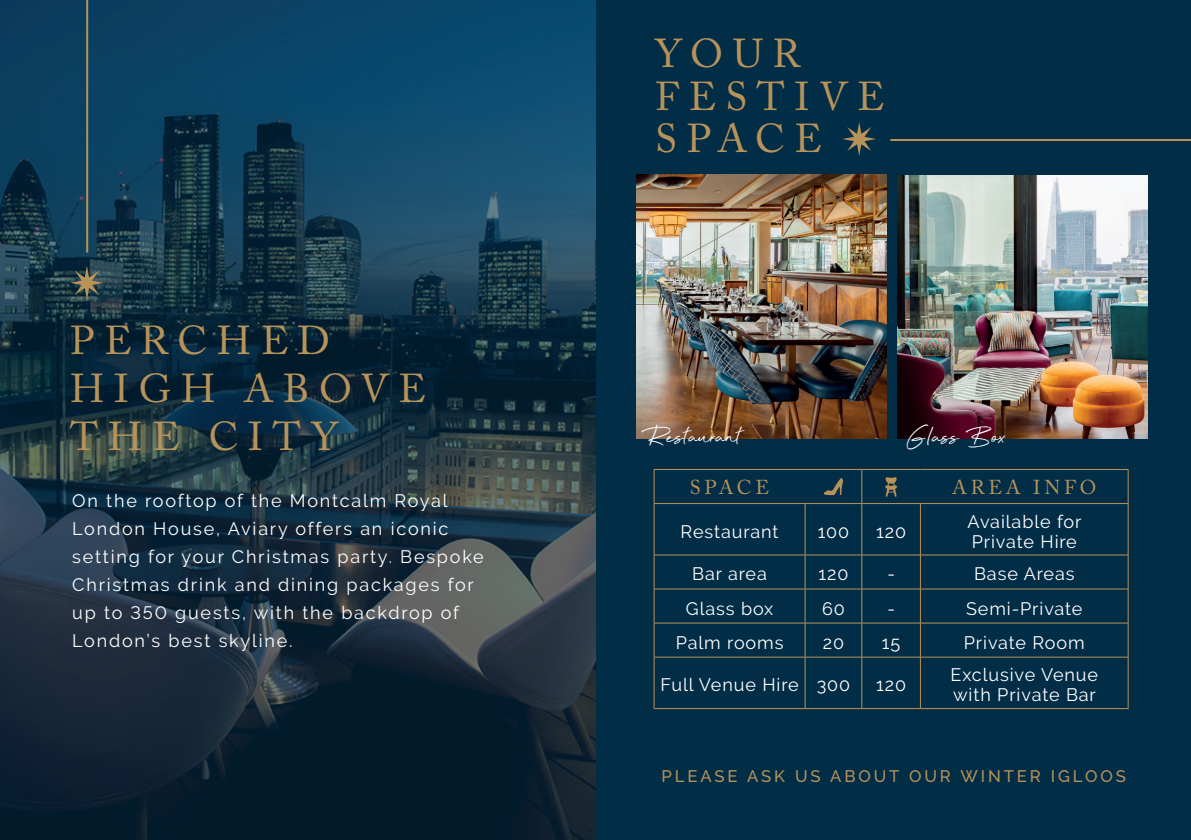
<style>
.page{position:relative;width:1191px;height:840px;background:#fff}
.page>*{position:absolute;margin:0;border:0;box-sizing:border-box;transform-origin:0 0}
.t1{font:40px/42px "Adobe Caslon Pro";letter-spacing:.24em;color:#b79359}
.t2{font:30px "Beyond Infinity";color:#fff}
.t3{font:20px "Adobe Caslon Pro";letter-spacing:.19em;color:#b79359}
.t4{font:18px/28px "Raleway";letter-spacing:.1em;color:#fff}
.t5{font:18px/20px "Raleway";letter-spacing:.05em;color:#fff}
.t6{font:18px "Raleway";letter-spacing:.08em;color:#fff}
.t7{font:500 16.6px "Raleway";letter-spacing:.175em;color:#b79359}
</style>
<div class="page">
<div style="left:0;top:0;width:1191px;height:839px;background:#022d47"></div>
<img style="left:0;top:0;width:595px;height:839px">
<hr style="left:654px;top:503px;width:151px;height:1px;background:#b79359">
<hr style="left:920px;top:503px;width:208px;height:1px;background:#b79359">
<hr style="left:654px;top:469px;width:151px;height:1px;background:#b79359">
<hr style="left:654px;top:469px;width:1px;height:34px;background:#b79359">
<hr style="left:920px;top:469px;width:208px;height:1px;background:#b79359">
<hr style="left:1127px;top:469px;width:1px;height:34px;background:#b79359">
<hr style="left:861px;top:469px;width:1px;height:34px;background:#b79359">
<hr style="left:805px;top:469px;width:56px;height:1px;background:#b79359">
<hr style="left:861px;top:469px;width:59px;height:1px;background:#b79359">
<hr style="left:805px;top:503px;width:56px;height:1px;background:#b79359">
<hr style="left:861px;top:503px;width:59px;height:1px;background:#b79359">
<hr style="left:654px;top:503px;width:1px;height:51px;background:#b79359">
<hr style="left:1127px;top:503px;width:1px;height:51px;background:#b79359">
<hr style="left:654px;top:554px;width:151px;height:1px;background:#b79359">
<hr style="left:654px;top:555px;width:1px;height:33px;background:#b79359">
<hr style="left:805px;top:554px;width:56px;height:1px;background:#b79359">
<hr style="left:861px;top:554px;width:59px;height:1px;background:#b79359">
<hr style="left:920px;top:554px;width:208px;height:1px;background:#b79359">
<hr style="left:1127px;top:555px;width:1px;height:33px;background:#b79359">
<hr style="left:654px;top:588px;width:151px;height:1px;background:#b79359">
<hr style="left:654px;top:589px;width:1px;height:33px;background:#b79359">
<hr style="left:805px;top:588px;width:56px;height:1px;background:#b79359">
<hr style="left:861px;top:588px;width:59px;height:1px;background:#b79359">
<hr style="left:920px;top:588px;width:208px;height:1px;background:#b79359">
<hr style="left:1127px;top:589px;width:1px;height:33px;background:#b79359">
<hr style="left:654px;top:622px;width:151px;height:1px;background:#b79359">
<hr style="left:654px;top:623px;width:1px;height:33px;background:#b79359">
<hr style="left:805px;top:622px;width:56px;height:1px;background:#b79359">
<hr style="left:861px;top:622px;width:59px;height:1px;background:#b79359">
<hr style="left:920px;top:622px;width:208px;height:1px;background:#b79359">
<hr style="left:1127px;top:623px;width:1px;height:33px;background:#b79359">
<hr style="left:654px;top:656px;width:151px;height:1px;background:#b79359">
<hr style="left:654px;top:657px;width:1px;height:51px;background:#b79359">
<hr style="left:805px;top:656px;width:56px;height:1px;background:#b79359">
<hr style="left:861px;top:656px;width:59px;height:1px;background:#b79359">
<hr style="left:920px;top:656px;width:208px;height:1px;background:#b79359">
<hr style="left:1127px;top:657px;width:1px;height:51px;background:#b79359">
<hr style="left:654px;top:707px;width:151px;height:1px;background:#b79359">
<hr style="left:805px;top:707px;width:56px;height:1px;background:#b79359">
<hr style="left:861px;top:707px;width:59px;height:1px;background:#b79359">
<hr style="left:920px;top:707px;width:208px;height:1px;background:#b79359">
<hr style="left:804px;top:503px;width:1px;height:51px;background:#b79359">
<hr style="left:861px;top:503px;width:1px;height:51px;background:#b79359">
<hr style="left:920px;top:503px;width:1px;height:51px;background:#b79359">
<hr style="left:804px;top:555px;width:1px;height:33px;background:#b79359">
<hr style="left:861px;top:555px;width:1px;height:33px;background:#b79359">
<hr style="left:920px;top:555px;width:1px;height:33px;background:#b79359">
<hr style="left:804px;top:589px;width:1px;height:33px;background:#b79359">
<hr style="left:861px;top:589px;width:1px;height:33px;background:#b79359">
<hr style="left:920px;top:589px;width:1px;height:33px;background:#b79359">
<hr style="left:804px;top:623px;width:1px;height:33px;background:#b79359">
<hr style="left:861px;top:623px;width:1px;height:33px;background:#b79359">
<hr style="left:920px;top:623px;width:1px;height:33px;background:#b79359">
<hr style="left:804px;top:657px;width:1px;height:51px;background:#b79359">
<hr style="left:861px;top:657px;width:1px;height:51px;background:#b79359">
<hr style="left:920px;top:657px;width:1px;height:51px;background:#b79359">
<svg style="left:824px;top:478px;width:19px;height:17px"></svg>
<svg style="left:885px;top:477px;width:12px;height:19px"></svg>
<svg style="left:70px;top:266px;width:34px;height:33px"></svg>
<hr style="left:86px;top:0;width:2px;height:252px;background:#b79359">
<svg style="left:842px;top:122px;width:34px;height:34px"></svg>
<hr style="left:890px;top:139px;width:301px;height:2px;background:#b79359">
<img style="left:636px;top:174px;width:250px;height:264px">
<img style="left:897px;top:176px;width:250px;height:262px">
<h1 class="t1" style="left:70px;top:316px;width:357px;line-height:48px">PERCHED<br>HIGH ABOVE<br>THE CITY</h1>
<p class="t4" style="left:72px;top:486px;width:413px">On the rooftop of the Montcalm Royal London House, Aviary offers an iconic setting for your Christmas party. Bespoke Christmas drink and dining packages for up to 350 guests, with the backdrop of London’s best skyline.</p>
<h1 class="t1" style="left:655px;top:33px;width:231px">YOUR<br>FESTIVE<br>SPACE</h1>
<h2 class="t2" style="left:646px;top:421px;width:96px">Restaurant</h2>
<h2 class="t2" style="left:908px;top:421px;width:99px">Glass Box</h2>
<p class="t3" style="left:690px;top:475px;width:81px">SPACE</p>
<p class="t3" style="left:952px;top:475px;width:146px">AREA INFO</p>
<p class="t5" style="left:680px;top:521px;width:99px">Restaurant</p>
<p class="t6" style="left:817px;top:520px;width:33px">100</p>
<p class="t6" style="left:876px;top:520px;width:31px">120</p>
<p class="t5" style="left:967px;top:511px;width:115px">Available for<br>Private Hire</p>
<p class="t6" style="left:692px;top:563px;width:76px">Bar area</p>
<p class="t6" style="left:818px;top:563px;width:31px">120</p>
<p class="t6" style="left:887px;top:563px;width:9px">-</p>
<p class="t5" style="left:974px;top:563px;width:102px">Base Areas</p>
<p class="t5" style="left:686px;top:597px;width:89px">Glass box</p>
<p class="t6" style="left:822px;top:597px;width:24px">60</p>
<p class="t6" style="left:887px;top:597px;width:9px">-</p>
<p class="t5" style="left:966px;top:597px;width:118px">Semi-Private</p>
<p class="t5" style="left:676px;top:631px;width:109px">Palm rooms</p>
<p class="t6" style="left:823px;top:631px;width:23px">20</p>
<p class="t6" style="left:882px;top:631px;width:20px">15</p>
<p class="t5" style="left:964px;top:631px;width:122px">Private Room</p>
<p class="t5" style="left:660px;top:674px;width:191px">Full Venue Hire 300</p>
<p class="t6" style="left:876px;top:674px;width:31px">120</p>
<p class="t5" style="left:950px;top:664px;width:149px">Exclusive Venue with Private Bar</p>
<p class="t7" style="left:661px;top:766px;width:466px">PLEASE ASK US ABOUT OUR WINTER IGLOOS</p>
</div>
